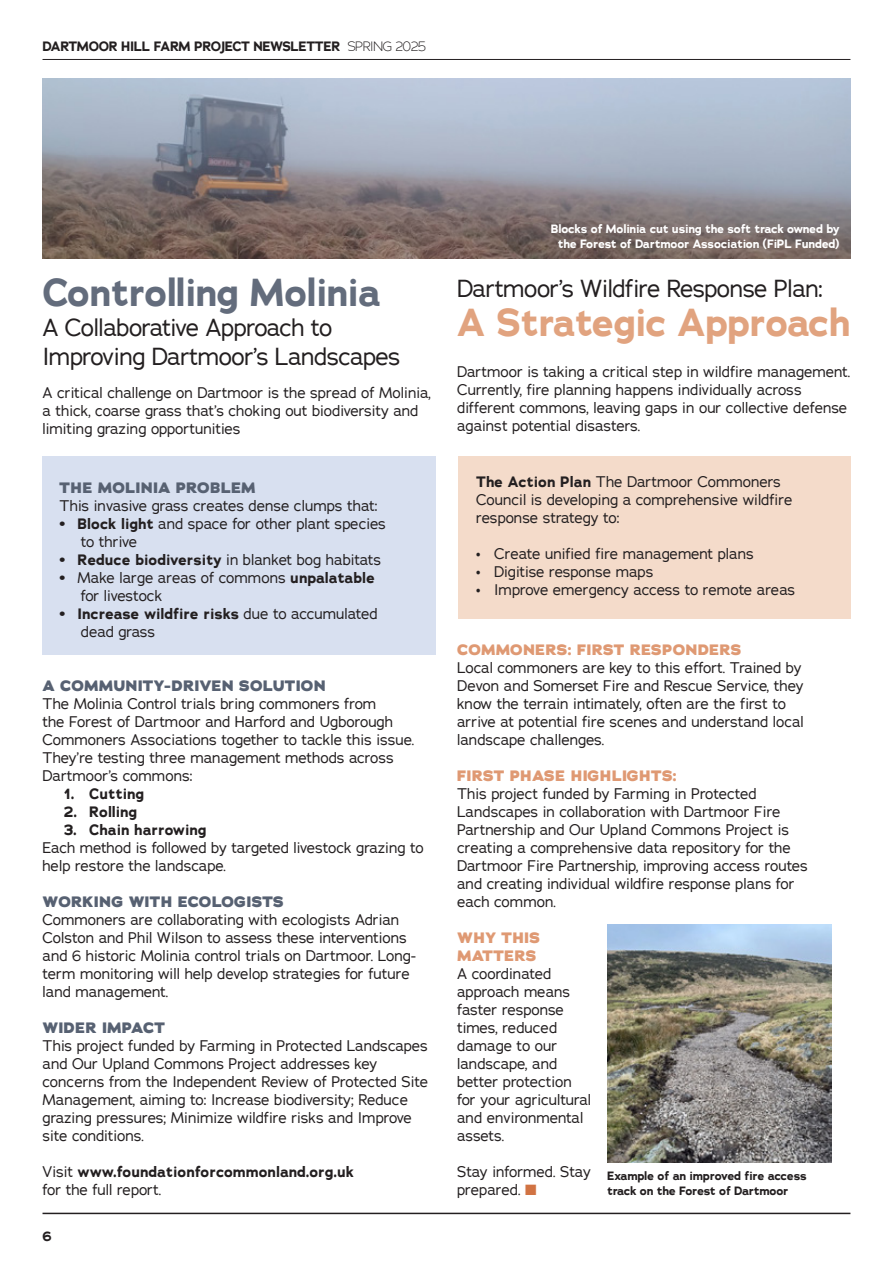
<style>
.page{position:relative;width:893px;height:1263px;background:#fff}
.page>*{position:absolute;margin:0;border:0;box-sizing:border-box;transform-origin:0 0}
.t1{font:700 38.85px "Adrianna";letter-spacing:-.02em;color:#e1a37f}
.t2{font:700 38.85px "Adrianna";letter-spacing:-.02em;color:#636c7c}
.t3{font:24px/28.8px "Adrianna";letter-spacing:-.02em;color:#231f20}
.t4{font:15px/18px "Adrianna";color:#231f20}
.t5{font:800 15px "Adrianna";letter-spacing:.015em;color:#576172}
.t6{font:700 15px "Adrianna";color:#231f20}
.t7{font:800 15px/18px "Adrianna";letter-spacing:.015em;color:#df9973}
.t8{font:700 13.5px "Adrianna";letter-spacing:-.03em;color:#231f20}
.t9{font:700 12px "Adrianna";letter-spacing:-.02em;color:#fff}
.t10{font:700 12px/14.4px "Adrianna";letter-spacing:-.02em;color:#231f20}
.s1{font-weight:300}
.s2{font-weight:700}
.s3{font-weight:400}
.s4{color:#d17343}
</style>
<div class="page">
<div style="left:43px;top:457px;width:393px;height:198px;background:#d8e0f0"></div>
<div style="left:458px;top:457px;width:392px;height:162px;background:#f4dbca"></div>
<img style="left:43px;top:79px;width:807px;height:180px">
<img style="left:607px;top:925px;width:225px;height:237px">
<hr style="left:43px;top:1213px;width:807px;height:1px;background:#231f20">
<hr style="left:43px;top:59px;width:807px;height:1px;background:#231f20">
<p class="t8" style="left:43px;top:38px;width:385px">DARTMOOR HILL FARM PROJECT NEWSLETTER <span class="s1">SPRING 2025</span></p>
<p class="t9" style="left:551px;top:221px;width:290px">Blocks of Molinia cut using the soft track owned by</p>
<p class="t9" style="left:558px;top:236px;width:283px">the Forest of Dartmoor Association (FiPL Funded)</p>
<p class="t2" style="left:43px;top:267px;width:340px">Controlling Molinia</p>
<p class="t3" style="left:457px;top:274px;width:367px">Dartmoor’s Wildfire Response Plan:</p>
<p class="t3" style="left:43px;top:313px;width:359px">A Collaborative Approach to<br>Improving Dartmoor’s Landscapes</p>
<p class="t1" style="left:457px;top:297px;width:395px">A Strategic Approach</p>
<p class="t4" style="left:457px;top:363px;width:395px">Dartmoor is taking a critical step in wildfire management.<br>Currently, fire planning happens individually across different commons, leaving gaps in our collective defense against potential disasters.</p>
<p class="t4" style="left:43px;top:383px;width:390px">A critical challenge on Dartmoor is the spread of Molinia, a thick, coarse grass that’s choking out biodiversity and limiting grazing opportunities</p>
<p class="t5" style="left:60px;top:478px;width:198px">THE MOLINIA PROBLEM</p>
<p class="t4" style="left:60px;top:496px;width:320px">This invasive grass creates dense clumps that:</p>
<p class="t4" style="left:81px;top:514px;width:307px;text-indent:-21px"><span class="s2">• Block light</span> and space for other plant species to thrive</p>
<p class="t4" style="left:60px;top:550px;width:323px"><span class="s2">• Reduce biodiversity</span> in blanket bog habitats</p>
<p class="t4" style="left:81px;top:568px;width:296px;text-indent:-21px"><span class="s2">•</span> Make large areas of commons <span class="s2">unpalatable </span>for livestock</p>
<p class="t4" style="left:81px;top:604px;width:298px;text-indent:-21px"><span class="s2">• Increase wildfire risks</span> due to accumulated dead grass</p>
<p class="t5" style="left:43px;top:676px;width:285px">A COMMUNITY-DRIVEN SOLUTION</p>
<p class="t4" style="left:43px;top:694px;width:373px">The Molinia Control trials bring commoners from<br>the Forest of Dartmoor and Harford and Ugborough Commoners Associations together to tackle this issue.<br>They’re testing three management methods across Dartmoor’s commons:</p>
<p class="t6" style="left:64px;top:783px;width:82px">1. Cutting</p>
<p class="t6" style="left:64px;top:801px;width:75px">2. Rolling</p>
<p class="t6" style="left:64px;top:819px;width:144px">3. Chain harrowing</p>
<p class="t4" style="left:43px;top:838px;width:383px">Each method is followed by targeted livestock grazing to help restore the landscape.</p>
<p class="t5" style="left:43px;top:892px;width:243px">WORKING WITH ECOLOGISTS</p>
<p class="t4" style="left:43px;top:910px;width:375px">Commoners are collaborating with ecologists Adrian Colston and Phil Wilson to assess these interventions and 6 historic Molinia control trials on Dartmoor. Long&shy;term monitoring will help develop strategies for future land management.</p>
<p class="t5" style="left:43px;top:1018px;width:124px">WIDER IMPACT</p>
<p class="t4" style="left:43px;top:1036px;width:387px">This project funded by Farming in Protected Landscapes and Our Upland Commons Project addresses key concerns from the Independent Review of Protected Site Management, aiming to: Increase biodiversity; Reduce grazing pressures; Minimize wildfire risks and Improve site conditions.</p>
<p class="t6" style="left:43px;top:1161px;width:313px"><span class="s3">Visit</span> www.foundationforcommonland.org.uk</p>
<p class="t4" style="left:43px;top:1180px;width:120px">for the full report.</p>
<p class="t8" style="left:43px;top:1228px;width:11px">6</p>
<p class="t4" style="left:476px;top:472px;width:318px"><span class="s2">The Action Plan</span> The Dartmoor Commoners<br>Council is developing a comprehensive wildfire response strategy to:</p>
<p class="t4" style="left:476px;top:544px;width:279px">• Create unified fire management plans</p>
<p class="t4" style="left:476px;top:562px;width:179px">• Digitise response maps</p>
<p class="t4" style="left:476px;top:580px;width:320px">• Improve emergency access to remote areas</p>
<p class="t7" style="left:457px;top:641px;width:286px">COMMONERS: FIRST RESPONDERS</p>
<p class="t4" style="left:457px;top:658px;width:348px">Local commoners are key to this effort. Trained by Devon and Somerset Fire and Rescue Service, they know the terrain intimately, often are the first to arrive at potential fire scenes and understand local landscape challenges.</p>
<p class="t7" style="left:457px;top:767px;width:221px">FIRST PHASE HIGHLIGHTS:</p>
<p class="t4" style="left:457px;top:784px;width:352px">This project funded by Farming in Protected Landscapes in collaboration with Dartmoor Fire Partnership and Our Upland Commons Project is creating a comprehensive data repository for the Dartmoor Fire Partnership, improving access routes and creating individual wildfire response plans for each common.</p>
<p class="t7" style="left:457px;top:929px;width:85px">WHY THIS<br>MATTERS</p>
<p class="t4" style="left:457px;top:964px;width:136px">A coordinated approach means faster response times, reduced damage to our landscape, and better protection for your agricultural and environmental assets.</p>
<p class="t4" style="left:457px;top:1162px;width:135px">Stay informed. Stay prepared. <span class="s4">■</span></p>
<p class="t10" style="left:607px;top:1169px;width:201px">Example of an improved fire access track on the Forest of Dartmoor</p>
</div>
